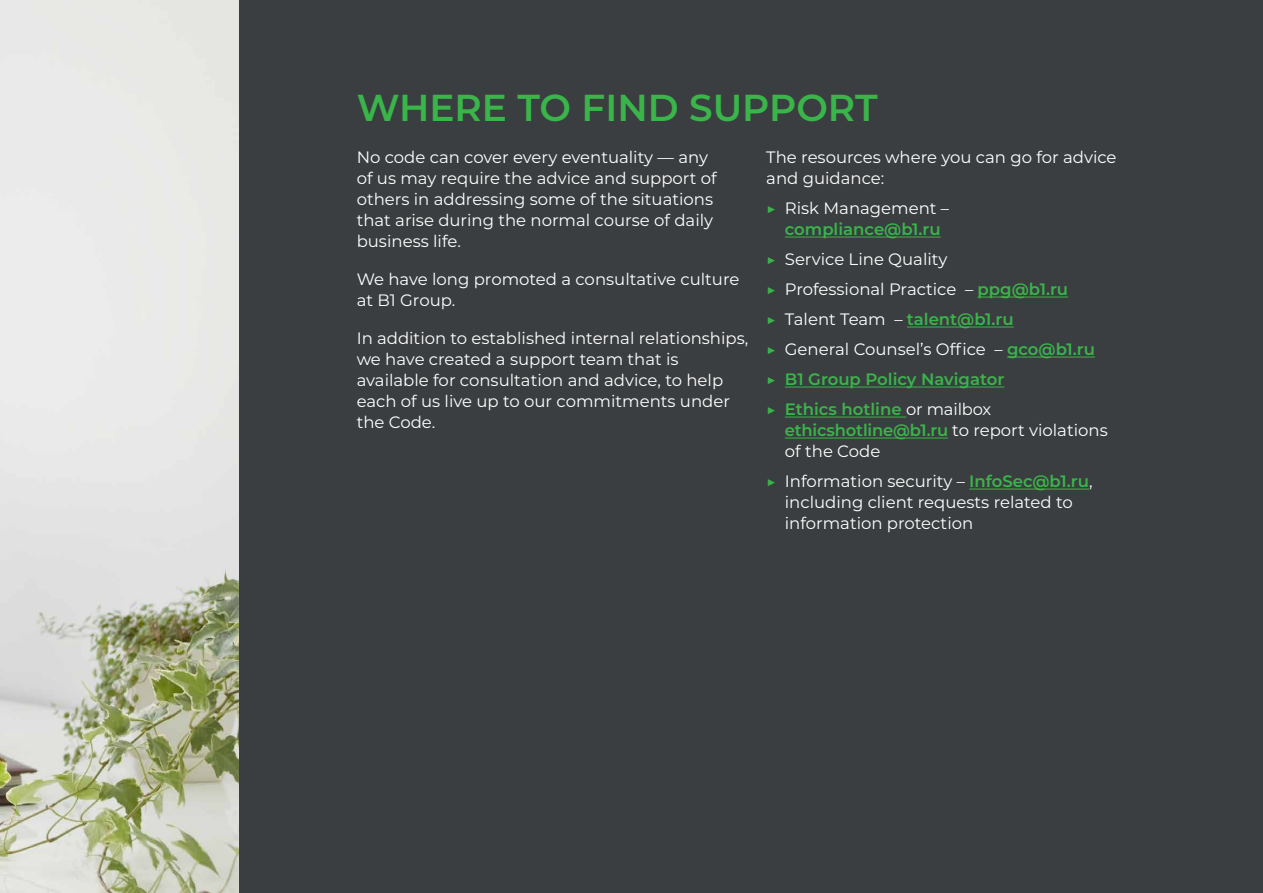
<style>
.page{position:relative;width:1263px;height:893px;background:#fff}
.page>*{position:absolute;margin:0;border:0;box-sizing:border-box;transform-origin:0 0}
.t1{font:600 37.5px "Montserrat";color:#39b54a}
.t2{font:16.5px/21px "Montserrat";color:#fff}
.t3{font:600 16.5px/21px "Montserrat";color:#39b54a}
.s1{font-weight:400;color:#fff}
.s2{font-weight:600;color:#39b54a}
</style>
<div class="page">
<div style="left:239px;top:0;width:1024px;height:893px;background:#3b3e40"></div>
<img style="left:0;top:0;width:239px;height:893px">
<hr style="left:785px;top:237px;width:156px;height:1px;background:#39b54a">
<hr style="left:978px;top:297px;width:90px;height:1px;background:#39b54a">
<hr style="left:907px;top:327px;width:107px;height:1px;background:#39b54a">
<hr style="left:1007px;top:357px;width:88px;height:1px;background:#39b54a">
<hr style="left:785px;top:387px;width:219px;height:1px;background:#39b54a">
<hr style="left:785px;top:417px;width:121px;height:1px;background:#39b54a">
<hr style="left:785px;top:438px;width:163px;height:1px;background:#39b54a">
<hr style="left:969px;top:489px;width:120px;height:1px;background:#39b54a">
<h1 class="t1" style="left:357px;top:81px;width:522px">WHERE TO FIND SUPPORT</h1>
<p class="t2" style="left:357px;top:146px;width:362px">No code can cover every eventuality — any of us may require the advice and support of others in addressing some of the situations that arise during the normal course of daily business life.</p>
<p class="t2" style="left:357px;top:268px;width:384px">We have long promoted a consultative culture at B1 Group.</p>
<p class="t2" style="left:357px;top:327px;width:393px">In addition to established internal relationships, we have created a support team that is available for consultation and advice, to help each of us live up to our commitments under the Code.</p>
<p class="t2" style="left:766px;top:146px;width:352px">The resources where you can go for advice and guidance:</p>
<p class="t3" style="left:785px;top:197px;width:166px;text-indent:-19px">▶ <span class="s1">Risk Management – </span>compliance@b1.ru</p>
<p class="t2" style="left:766px;top:244px;width:330px;line-height:30px"><span class="s2">▶</span> Service Line Quality<br><span class="s2">▶</span> Professional Practice – <span class="s2">ppg@b1.ru<br>▶</span> Talent Team – <span class="s2">talent@b1.ru<br>▶</span> General Counsel’s Office – <span class="s2">gco@b1.ru ▶ B1 Group Policy Navigator<br>▶ Ethics hotline</span> or mailbox</p>
<p class="t2" style="left:785px;top:419px;width:324px"><span class="s2">ethicshotline@b1.ru</span> to report violations of the Code</p>
<p class="t2" style="left:785px;top:470px;width:309px;text-indent:-19px"><span class="s2">▶</span> Information security – <span class="s2">InfoSec@b1.ru</span>, including client requests related to information protection</p>
</div>
